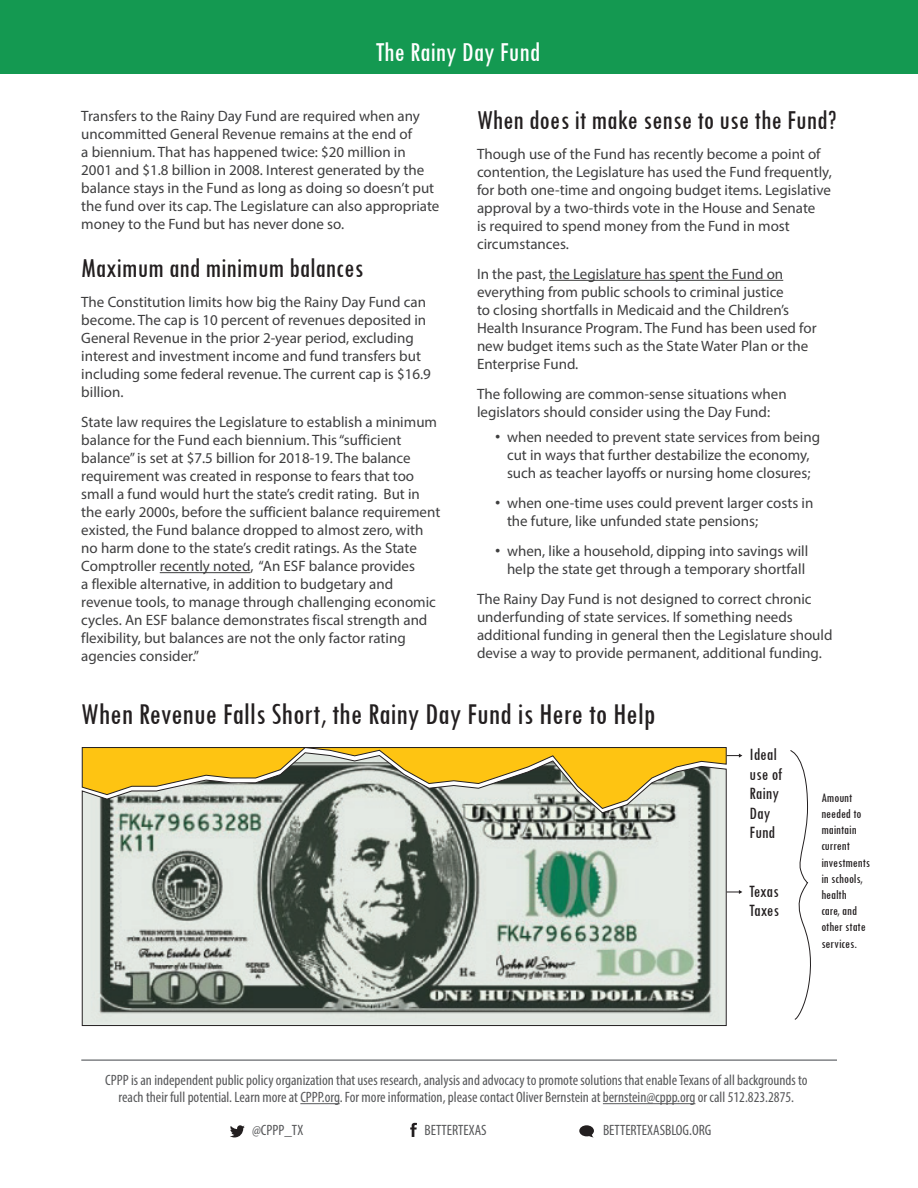
<style>
.page{position:relative;width:918px;height:1188px;background:#fff}
.page>*{position:absolute;margin:0;border:0;box-sizing:border-box;transform-origin:0 0}
.t1{font:condensed 31.5px "Tw Cen";color:#231f20}
.t2{font:condensed 28.5px "Tw Cen";color:#231f20}
.t3{font:condensed 28.5px "Tw Cen";color:#fff}
.t4{font:condensed 18px/19.5px "Tw Cen";color:#231f20}
.Body_Text{font:15px/18px "Myriad Pro";color:#3e3e3f}
.t5{font:condensed 15px/17.2px "Myriad Pro";color:#57585a;text-align:center}
.t6{font:condensed 13.5px/16.2px "Tw Cen";color:#231f20}
.s1{font-family:"Arial"}
</style>
<div class="page">
<hr style="left:300px;top:1103px;width:40px;height:1px;background:#57585a">
<hr style="left:603px;top:1103px;width:92px;height:1px;background:#57585a">
<svg style="left:579px;top:1125px;width:15px;height:13px"></svg>
<svg style="left:230px;top:1125px;width:15px;height:12px"></svg>
<svg style="left:410px;top:1123px;width:7px;height:14px"></svg>
<hr style="left:160px;top:572px;width:90px;height:1px;background:#3e3e3f">
<hr style="left:549px;top:280px;width:234px;height:1px;background:#3e3e3f">
<div style="left:0;top:0;width:918px;height:73px;background:#149951"></div>
<hr style="left:81px;top:1059px;width:756px;height:2px;background:#808285">
<svg style="left:790px;top:750px;width:21px;height:270px"></svg>
<svg style="left:81px;top:809px;width:646px;height:217px;background:#a0a9a1"></svg>
<svg style="left:81px;top:747px;width:661px;height:62px;background:#ccb76b"></svg>
<svg style="left:727px;top:890px;width:15px;height:4px"></svg>
<p class="t3" style="left:375px;top:35px;width:166px">The Rainy Day Fund</p>
<p class="Body_Text" style="left:81px;top:107px;width:360px">Transfers to the Rainy Day Fund are required when any uncommitted General Revenue remains at the end of<br>a biennium. That has happened twice: $20 million in 2001 and $1.8 billion in 2008. Interest generated by the balance stays in the Fund as long as doing so doesn’t put the fund over its cap. The Legislature can also appropriate money to the Fund but has never done so.</p>
<p class="t2" style="left:81px;top:251px;width:284px">Maximum and minimum balances</p>
<p class="Body_Text" style="left:81px;top:293px;width:351px">The Constitution limits how big the Rainy Day Fund can become. The cap is 10 percent of revenues deposited in General Revenue in the prior 2-year period, excluding interest and investment income and fund transfers but including some federal revenue. The current cap is $16.9 billion.</p>
<p class="Body_Text" style="left:81px;top:413px;width:361px">State law requires the Legislature to establish a minimum balance for the Fund each biennium. This “sufficient balance” is set at $7.5 billion for 2018-19. The balance requirement was created in response to fears that too small a fund would hurt the state’s credit rating. But in the early 2000s, before the sufficient balance requirement existed, the Fund balance dropped to almost zero, with no harm done to the state’s credit ratings. As the State Comptroller recently noted, “An ESF balance provides<br>a flexible alternative, in addition to budgetary and revenue tools, to manage through challenging economic cycles. An ESF balance demonstrates fiscal strength and flexibility, but balances are not the only factor rating agencies consider.”</p>
<p class="t2" style="left:477px;top:103px;width:361px">When does it make sense to use the Fund?</p>
<p class="Body_Text" style="left:477px;top:145px;width:356px">Though use of the Fund has recently become a point of contention, the Legislature has used the Fund frequently, for both one-time and ongoing budget items. Legislative approval by a two-thirds vote in the House and Senate<br>is required to spend money from the Fund in most circumstances.</p>
<p class="Body_Text" style="left:477px;top:265px;width:341px">In the past, the Legislature has spent the Fund on everything from public schools to criminal justice<br>to closing shortfalls in Medicaid and the Children’s Health Insurance Program. The Fund has been used for new budget items such as the State Water Plan or the Enterprise Fund.</p>
<p class="Body_Text" style="left:477px;top:385px;width:311px">The following are common-sense situations when legislators should consider using the Day Fund:</p>
<p class="Body_Text" style="left:495px;top:427px;width:327px;text-align:center"><span class="s1">•</span> when needed to prevent state services from being cut in ways that further destabilize the economy, such as teacher layoffs or nursing home closures;</p>
<p class="Body_Text" style="left:507px;top:493px;width:308px;text-indent:-12px"><span class="s1">•</span> when one-time uses could prevent larger costs in the future, like unfunded state pensions;</p>
<p class="Body_Text" style="left:495px;top:541px;width:315px;text-align:center"><span class="s1">•</span> when, like a household, dipping into savings will help the state get through a temporary shortfall</p>
<p class="Body_Text" style="left:477px;top:589px;width:357px">The Rainy Day Fund is not designed to correct chronic underfunding of state services. If something needs additional funding in general then the Legislature should devise a way to provide permanent, additional funding.</p>
<p class="t1" style="left:81px;top:695px;width:575px">When Revenue Falls Short, the Rainy Day Fund is Here to Help</p>
<p class="t4" style="left:750px;top:744px;width:34px">Ideal use of<br>Rainy<br>Day<br>Fund</p>
<p class="t4" style="left:749px;top:881px;width:32px">Texas<br>Taxes</p>
<p class="t6" style="left:821px;top:789px;width:50px">Amount needed to maintain current investments in schools, health<br>care, and other state services.</p>
<p class="t5" style="left:105px;top:1071px;width:704px">CPPP is an independent public policy organization that uses research, analysis and advocacy to promote solutions that enable Texans of all backgrounds to reach their full potential. Learn more at CPPP.org. For more information, please contact Oliver Bernstein at bernstein@cppp.org or call 512.823.2875.</p>
<p class="t5" style="left:252px;top:1121px;width:53px">@CPPP_TX</p>
<p class="t5" style="left:424px;top:1121px;width:64px">BETTERTEXAS</p>
<p class="t5" style="left:603px;top:1121px;width:110px">BETTERTEXASBLOG.ORG</p>
</div>
